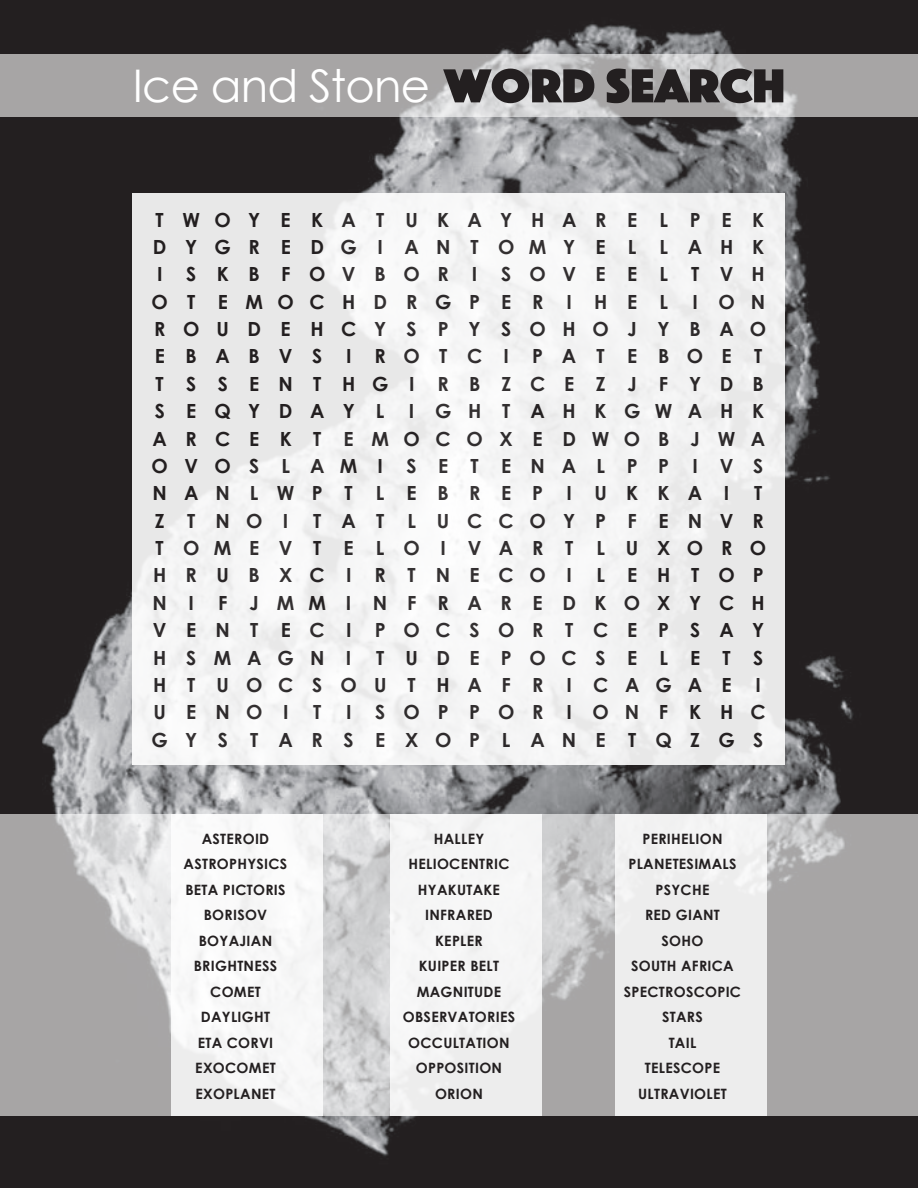
<style>
.page{position:relative;width:918px;height:1188px;background:#fff}
.page>*{position:absolute;margin:0;border:0;box-sizing:border-box;transform-origin:0 0}
.t1{font:45px "Century Gothic";letter-spacing:-.015em;color:#fff}
.t2{font:700 19.5px/27.3px "Century Gothic";letter-spacing:.975em;color:#231f20;text-align:justify}
.t3{font:700 19.5px/27.3px "Century Gothic";letter-spacing:.955em;color:#231f20;text-align:right}
.Body_Type{font:700 14.25px "Century Gothic";letter-spacing:.02em;color:#231f20}
.s1{font-family:"Phosphate Solid";font-size:49.5px;color:#231f20}
</style>
<div class="page">
<img style="left:0;top:0;width:918px;height:1188px">
<div style="left:133px;top:194px;width:652px;height:571px;background:#f3f3f3"></div>
<svg style="left:0;top:814px;width:918px;height:302px;background:#b5b4b4"></svg>
<svg style="left:0;top:54px;width:918px;height:63px;background:#b1b0b0"></svg>
<div style="left:171px;top:814px;width:151px;height:302px;background:#f8f8f8"></div>
<div style="left:390px;top:814px;width:151px;height:302px;background:#f5f5f5"></div>
<div style="left:615px;top:814px;width:151px;height:302px;background:#ededed"></div>
<p class="t1" style="left:133px;top:59px;width:654px">Ice and Stone <span class="s1">WORD SEARCH</span></p>
<p class="t2" style="left:152px;top:205px;width:615px">TWOYEKATUKAYHARE L PEK DYGREDGI ANTOMYE L LAHK I SKBFOVBOR I SOVEE L TVH OT EMOCHDRGPER I HE L</p>
<p class="t2" style="left:154px;top:287px;width:614px;text-align:left;text-indent:538px">I ON<br>ROUDEHCYS PYSOHOJ YBAO<br>EBABVS I ROTCI PAT EBOE T<br>TSSENTHGI RBZCEZJFYDB<br>S EQYDAY L</p>
<p class="t2" style="left:152px;top:397px;width:615px;text-indent:257px">I GH T AHKGWAHK ARCE K T EMOCOXEDWOB JWA OVOSLAMI SE T ENALPP IVS NANLWPT LEBREP IUKKAI</p>
<p class="t2" style="left:754px;top:479px;width:10px">T</p>
<p class="t2" style="left:153px;top:506px;width:615px;text-align:left;text-indent:160px">TAT LUCCOYPFENVR<br>TOMEVT E LOI VAR T LUXORO<br>HRUBXCI RTNECOI</p>
<p class="t2" style="left:155px;top:506px;width:135px">Z TNOI</p>
<p class="t2" style="left:153px;top:561px;width:614px;text-indent:444px">L EHTOP N I F JMMI NF RAREDKOXYCH VENT ECI POCSOR TCEPSAY H SMAGN I</p>
<p class="t2" style="left:153px;top:643px;width:612px;text-indent:223px">TUDEPOCSELETS HTUOCSOUTHAFR ICAGAE I UENOI</p>
<p class="t3" style="left:152px;top:698px;width:616px">I SOPPOR IONFKHC<br>GYS TARSEXOP LANE TQZGS</p>
<p class="t2" style="left:313px;top:698px;width:10px">T</p>
<p class="Body_Type" style="left:202px;top:830px;width:69px">ASTEROID</p>
<p class="Body_Type" style="left:184px;top:855px;width:105px">ASTROPHYSICS</p>
<p class="Body_Type" style="left:185px;top:881px;width:102px">BETA PICTORIS</p>
<p class="Body_Type" style="left:204px;top:906px;width:65px">BORISOV</p>
<p class="Body_Type" style="left:199px;top:932px;width:75px">BOYAJIAN</p>
<p class="Body_Type" style="left:194px;top:957px;width:85px">BRIGHTNESS</p>
<p class="Body_Type" style="left:210px;top:983px;width:52px">COMET</p>
<p class="Body_Type" style="left:201px;top:1008px;width:71px">DAYLIGHT</p>
<p class="Body_Type" style="left:198px;top:1034px;width:77px">ETA CORVI</p>
<p class="Body_Type" style="left:195px;top:1059px;width:82px">EXOCOMET</p>
<p class="Body_Type" style="left:195px;top:1085px;width:82px">EXOPLANET</p>
<p class="Body_Type" style="left:434px;top:830px;width:52px">HALLEY</p>
<p class="Body_Type" style="left:409px;top:855px;width:102px">HELIOCENTRIC</p>
<p class="Body_Type" style="left:418px;top:881px;width:84px">HYAKUTAKE</p>
<p class="Body_Type" style="left:425px;top:906px;width:69px">INFRARED</p>
<p class="Body_Type" style="left:435px;top:932px;width:49px">KEPLER</p>
<p class="Body_Type" style="left:419px;top:957px;width:82px">KUIPER BELT</p>
<p class="Body_Type" style="left:417px;top:983px;width:86px">MAGNITUDE</p>
<p class="Body_Type" style="left:403px;top:1008px;width:114px">OBSERVATORIES</p>
<p class="Body_Type" style="left:408px;top:1034px;width:103px">OCCULTATION</p>
<p class="Body_Type" style="left:416px;top:1059px;width:88px">OPPOSITION</p>
<p class="Body_Type" style="left:435px;top:1085px;width:49px">ORION</p>
<p class="Body_Type" style="left:642px;top:830px;width:82px">PERIHELION</p>
<p class="Body_Type" style="left:629px;top:855px;width:110px">PLANETESIMALS</p>
<p class="Body_Type" style="left:656px;top:881px;width:55px">PSYCHE</p>
<p class="Body_Type" style="left:645px;top:906px;width:76px">RED GIANT</p>
<p class="Body_Type" style="left:662px;top:932px;width:43px">SOHO</p>
<p class="Body_Type" style="left:631px;top:957px;width:104px">SOUTH AFRICA</p>
<p class="Body_Type" style="left:624px;top:983px;width:119px">SPECTROSCOPIC</p>
<p class="Body_Type" style="left:662px;top:1008px;width:42px">STARS</p>
<p class="Body_Type" style="left:669px;top:1034px;width:29px">TAIL</p>
<p class="Body_Type" style="left:645px;top:1059px;width:77px">TELESCOPE</p>
<p class="Body_Type" style="left:638px;top:1085px;width:90px">ULTRAVIOLET</p>
</div>
